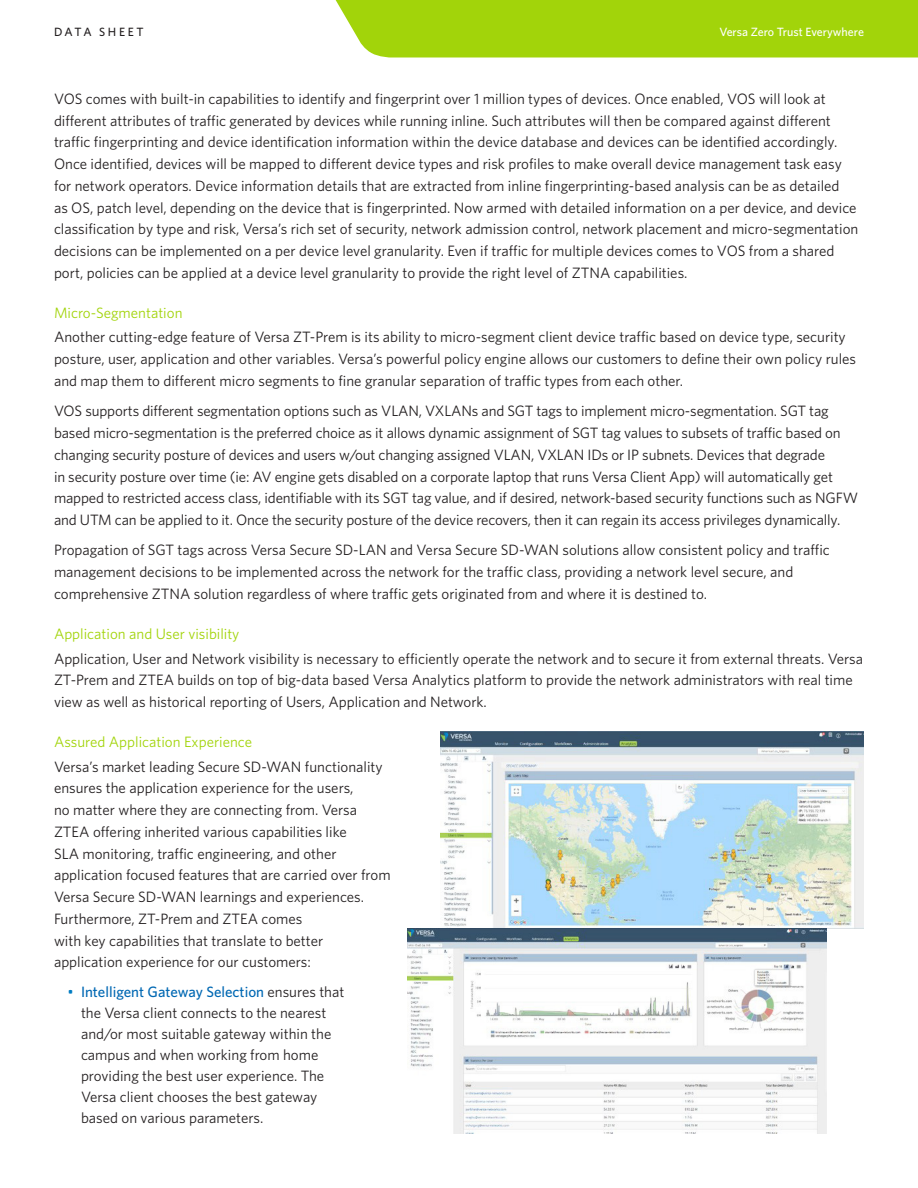
<style>
.page{position:relative;width:918px;height:1188px;background:#fff}
.page>*{position:absolute;margin:0;border:0;box-sizing:border-box;transform-origin:0 0}
.Main_Body_Text{font:15px/21.8px "Whitney";color:#231f20}
.t1{font:15px "Whitney";color:#a2d40a}
.Highlight{font:500 12px "Whitney";color:#fff}
.Highlight-2{font:500 12px "Whitney";letter-spacing:.215em;color:#231f20}
.s1{color:#007cc2}
.s2{font-weight:500;color:#0168b3}
</style>
<div class="page">
<div style="left:335px;top:0;width:583px;height:58px;background:#a2d40a"></div>
<img style="left:441px;top:731px;width:423px;height:197px">
<img style="left:408px;top:928px;width:418px;height:206px">
<p class="Highlight-2" style="left:54px;top:24px;width:91px">DATA SHEET</p>
<p class="Highlight" style="left:719px;top:24px;width:146px">Versa Zero Trust Everywhere</p>
<p class="Main_Body_Text" style="left:54px;top:87px;width:806px">VOS comes with built-in capabilities to identify and fingerprint over 1 million types of devices. Once enabled, VOS will look at different attributes of traffic generated by devices while running inline. Such attributes will then be compared against different traffic fingerprinting and device identification information within the device database and devices can be identified accordingly.<br>Once identified, devices will be mapped to different device types and risk profiles to make overall device management task easy for network operators. Device information details that are extracted from inline fingerprinting-based analysis can be as detailed<br>as OS, patch level, depending on the device that is fingerprinted. Now armed with detailed information on a per device, and device classification by type and risk, Versa’s rich set of security, network admission control, network placement and micro-segmentation decisions can be implemented on a per device level granularity. Even if traffic for multiple devices comes to VOS from a shared port, policies can be applied at a device level granularity to provide the right level of ZTNA capabilities.</p>
<h2 class="t1" style="left:54px;top:303px;width:130px">Micro-Segmentation</h2>
<p class="Main_Body_Text" style="left:54px;top:326px;width:804px">Another cutting-edge feature of Versa ZT-Prem is its ability to micro-segment client device traffic based on device type, security posture, user, application and other variables. Versa’s powerful policy engine allows our customers to define their own policy rules and map them to different micro segments to fine granular separation of traffic types from each other.</p>
<p class="Main_Body_Text" style="left:54px;top:400px;width:806px">VOS supports different segmentation options such as VLAN, VXLANs and SGT tags to implement micro-segmentation. SGT tag based micro-segmentation is the preferred choice as it allows dynamic assignment of SGT tag values to subsets of traffic based on changing security posture of devices and users w/out changing assigned VLAN, VXLAN IDs or IP subnets. Devices that degrade<br>in security posture over time (ie: AV engine gets disabled on a corporate laptop that runs Versa Client App) will automatically get mapped to restricted access class, identifiable with its SGT tag value, and if desired, network-based security functions such as NGFW and UTM can be applied to it. Once the security posture of the device recovers, then it can regain its access privileges dynamically.</p>
<p class="Main_Body_Text" style="left:54px;top:539px;width:777px">Propagation of SGT tags across Versa Secure SD-LAN and Versa Secure SD-WAN solutions allow consistent policy and traffic management decisions to be implemented across the network for the traffic class, providing a network level secure, and comprehensive ZTNA solution regardless of where traffic gets originated from and where it is destined to.</p>
<h2 class="t1" style="left:54px;top:624px;width:187px">Application and User visibility</h2>
<p class="Main_Body_Text" style="left:54px;top:647px;width:811px">Application, User and Network visibility is necessary to efficiently operate the network and to secure it from external threats. Versa<br>ZT-Prem and ZTEA builds on top of big-data based Versa Analytics platform to provide the network administrators with real time view as well as historical reporting of Users, Application and Network.</p>
<h2 class="t1" style="left:54px;top:732px;width:200px">Assured Application Experience</h2>
<p class="Main_Body_Text" style="left:54px;top:755px;width:338px">Versa’s market leading Secure SD-WAN functionality ensures the application experience for the users,<br>no matter where they are connecting from. Versa ZTEA offering inherited various capabilities like<br>SLA monitoring, traffic engineering, and other application focused features that are carried over from Versa Secure SD-WAN learnings and experiences.<br>Furthermore, ZT-Prem and ZTEA comes<br>with key capabilities that translate to better application experience for our customers:</p>
<p class="Main_Body_Text" style="left:81px;top:981px;width:265px;line-height:21px;text-indent:-14px"><span class="s1">•</span> <span class="s2">Intelligent Gateway Selection</span> ensures that the Versa client connects to the nearest and/or most suitable gateway within the campus and when working from home providing the best user experience. The Versa client chooses the best gateway based on various parameters.</p>
</div>
